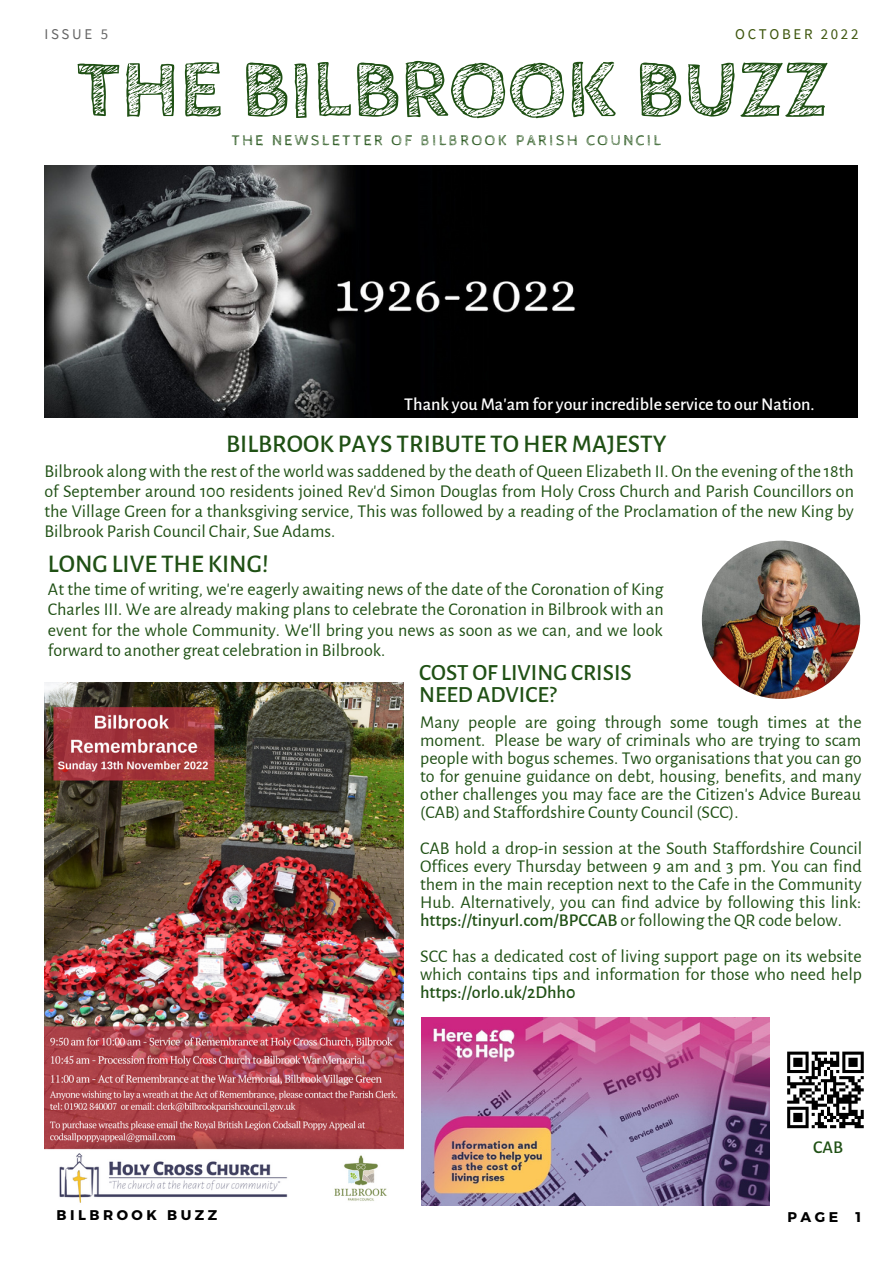
<style>
.page{position:relative;width:893px;height:1264px;background:#fff}
.page>*{position:absolute;margin:0;border:0;box-sizing:border-box;transform-origin:0 0}
.t1{font:700 82.65px "Cabin Sketch";color:#1f5014}
.t2{font:500 25.5px "Alegreya Sans";color:#1f5014}
.t3{font:500 23.25px/22.5px "Alegreya Sans";color:#1f5014}
.t4{font:18px/18px "Alegreya Sans";color:#1f5014;text-align:justify}
.t5{font:500 18px "Alegreya Sans";color:#fff}
.t6{font:500 18px "Alegreya Sans";color:#1f5014}
.t7{font:14.85px "Cabin Sketch";letter-spacing:.18em;color:#1f5014}
.t8{font:14.85px "Source Sans Pro";letter-spacing:.18em;color:#3d550c}
.t9{font:14.85px "Source Sans Pro";letter-spacing:.18em;color:#666}
.t10{font:700 14.1px "Montserrat";letter-spacing:.25em;color:#000}
.s1{font-weight:500}
</style>
<div class="page">
<img style="left:44px;top:166px;width:813px;height:252px">
<img style="left:701px;top:540px;width:159px;height:159px;border-radius:50%">
<img style="left:44px;top:682px;width:359px;height:521px">
<svg style="left:787px;top:1051px;width:76px;height:77px"></svg>
<img style="left:421px;top:1017px;width:348px;height:188px">
<p class="t9" style="left:44px;top:25px;width:65px">ISSUE 5</p>
<p class="t8" style="left:735px;top:25px;width:125px">OCTOBER 2022</p>
<h1 class="t1" style="left:76px;top:44px;width:753px">THE BILBROOK BUZZ</h1>
<p class="t7" style="left:232px;top:132px;width:431px">THE NEWSLETTER OF BILBROOK PARISH COUNCIL</p>
<p class="t5" style="left:404px;top:396px;width:412px">Thank you Ma'am for your incredible service to our Nation.</p>
<h2 class="t2" style="left:226px;top:432px;width:442px">BILBROOK PAYS TRIBUTE TO HER MAJESTY</h2>
<p class="t4" style="left:44px;top:461px;width:811px;line-height:20.2px">Bilbrook along with the rest of the world was saddened by the death of Queen Elizabeth II. On the evening of the 18th of September around 100 residents joined Rev'd Simon Douglas from Holy Cross Church and Parish Councillors on the Village Green for a thanksgiving service, This was followed by a reading of the Proclamation of the new King by Bilbrook Parish Council Chair, Sue Adams.</p>
<h2 class="t2" style="left:48px;top:551px;width:222px">LONG LIVE THE KING!</h2>
<p class="t4" style="left:48px;top:579px;width:617px;line-height:20.2px">At the time of writing, we're eagerly awaiting news of the date of the Coronation of King Charles III. We are already making plans to celebrate the Coronation in Bilbrook with an event for the whole Community. We'll bring you news as soon as we can, and we look forward to another great celebration in Bilbrook.</p>
<p class="t3" style="left:419px;top:661px;width:214px">COST OF LIVING CRISIS<br>NEED ADVICE?</p>
<p class="t4" style="left:420px;top:713px;width:443px">Many people are going through some tough times at the moment. Please be wary of criminals who are trying to scam people with bogus schemes. Two organisations that you can go to for genuine guidance on debt, housing, benefits, and many other challenges you may face are the Citizen's Advice Bureau (CAB) and Staffordshire County Council (SCC).</p>
<p class="t4" style="left:420px;top:839px;width:443px">CAB hold a drop-in session at the South Staffordshire Council Offices every Thursday between 9 am and 3 pm. You can find them in the main reception next to the Cafe in the Community Hub. Alternatively, you can find advice by following this link: <span class="s1">https://tinyurl.com/BPCCAB</span> or following the QR code below.</p>
<p class="t4" style="left:420px;top:947px;width:443px">SCC has a dedicated cost of living support page on its website which contains tips and information for those who need help</p>
<p class="t6" style="left:420px;top:983px;width:157px">https://orlo.uk/2Dhh0</p>
<p class="t6" style="left:813px;top:1138px;width:31px">CAB</p>
<p class="t10" style="left:56px;top:1205px;width:162px">BILBROOK BUZZ</p>
<p class="t10" style="left:787px;top:1207px;width:75px">PAGE 1</p>
</div>
